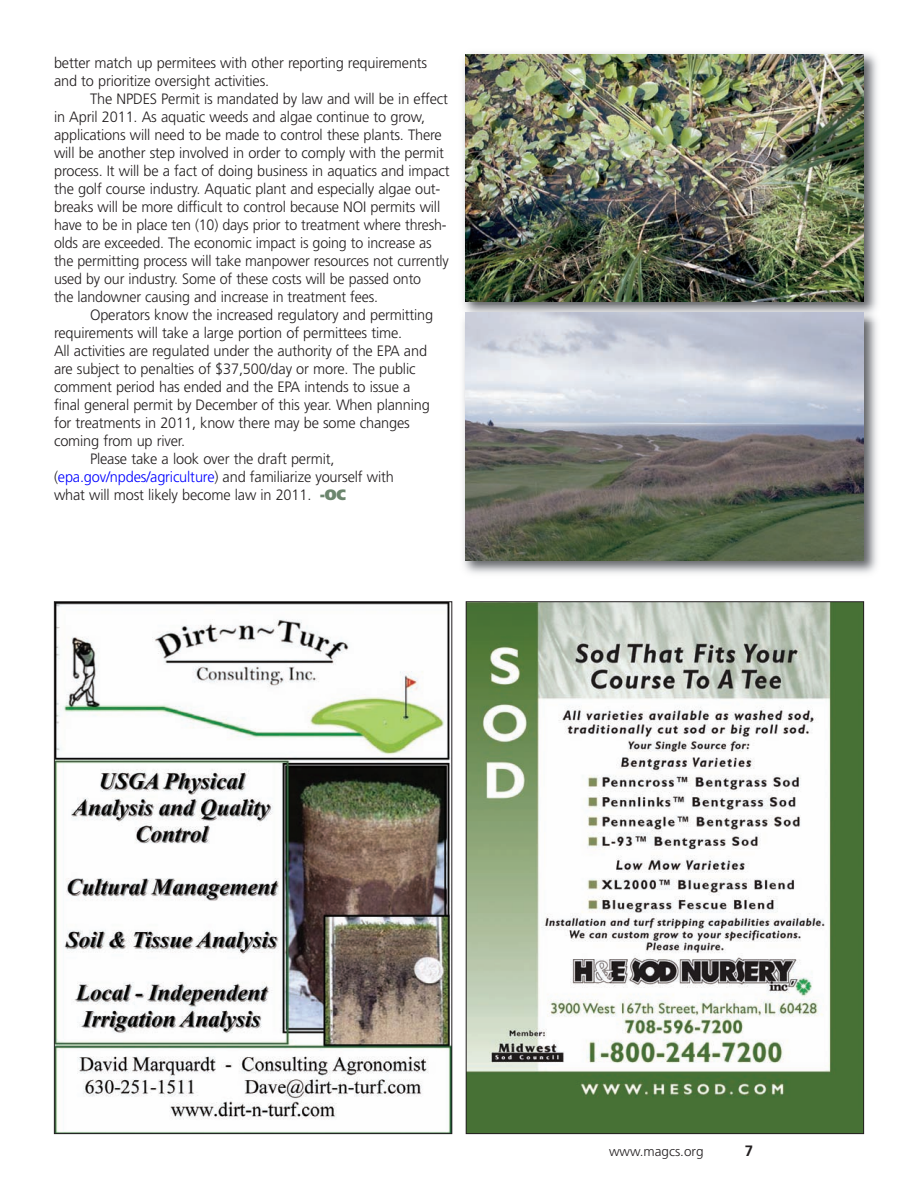
<style>
.page{position:relative;width:918px;height:1188px;background:#fff}
.page>*{position:absolute;margin:0;border:0;box-sizing:border-box;transform-origin:0 0}
.t1{font:300 15px/18px "Frutiger";letter-spacing:-.01em;color:#231f20}
.t2{font:700 15px "Frutiger";color:#231f20}
.t3{font:300 13.5px "Frutiger";color:#231f20}
.s1{color:#00f}
.s2{font-weight:900;color:#6c866e}
</style>
<div class="page">
<img style="left:463px;top:53px;width:414px;height:521px">
<img style="left:465px;top:54px;width:399px;height:248px">
<img style="left:465px;top:313px;width:399px;height:247px">
<img style="left:468px;top:603px;width:394px;height:529px">
<img style="left:56px;top:603px;width:394px;height:529px">
<p class="t1" style="left:54px;top:54px;width:375px">better match up permitees with other reporting requirements and to prioritize oversight activities.</p>
<p class="t1" style="left:54px;top:90px;width:397px;text-indent:36px">The NPDES Permit is mandated by law and will be in effect in April 2011. As aquatic weeds and algae continue to grow, applications will need to be made to control these plants. There will be another step involved in order to comply with the permit process. It will be a fact of doing business in aquatics and impact the golf course industry. Aquatic plant and especially algae out&shy;breaks will be more difficult to control because NOI permits will have to be in place ten (10) days prior to treatment where thresh&shy;olds are exceeded. The economic impact is going to increase as the permitting process will take manpower resources not currently used by our industry. Some of these costs will be passed onto<br>the landowner causing and increase in treatment fees.</p>
<p class="t1" style="left:90px;top:306px;width:345px">Operators know the increased regulatory and permitting</p>
<p class="t1" style="left:54px;top:324px;width:350px">requirements will take a large portion of permittees time.</p>
<p class="t1" style="left:54px;top:342px;width:375px">All activities are regulated under the authority of the EPA and</p>
<p class="t1" style="left:54px;top:360px;width:363px">are subject to penalties of $37,500/day or more. The public</p>
<p class="t1" style="left:54px;top:378px;width:358px">comment period has ended and the EPA intends to issue a</p>
<p class="t1" style="left:54px;top:396px;width:377px">final general permit by December of this year. When planning</p>
<p class="t1" style="left:54px;top:414px;width:357px">for treatments in 2011, know there may be some changes</p>
<p class="t1" style="left:54px;top:432px;width:133px">coming from up river.</p>
<p class="t1" style="left:90px;top:450px;width:246px">Please take a look over the draft permit,</p>
<p class="t1" style="left:54px;top:468px;width:341px">(<span class="s1">epa.gov/npdes/agriculture</span>) and familiarize yourself with</p>
<p class="t1" style="left:54px;top:486px;width:294px">what will most likely become law in 2011. <span class="s2">-OC</span></p>
<p class="t3" style="left:609px;top:1146px;width:96px">www.magcs.org</p>
<p class="t2" style="left:745px;top:1144px;width:10px">7</p>
</div>
